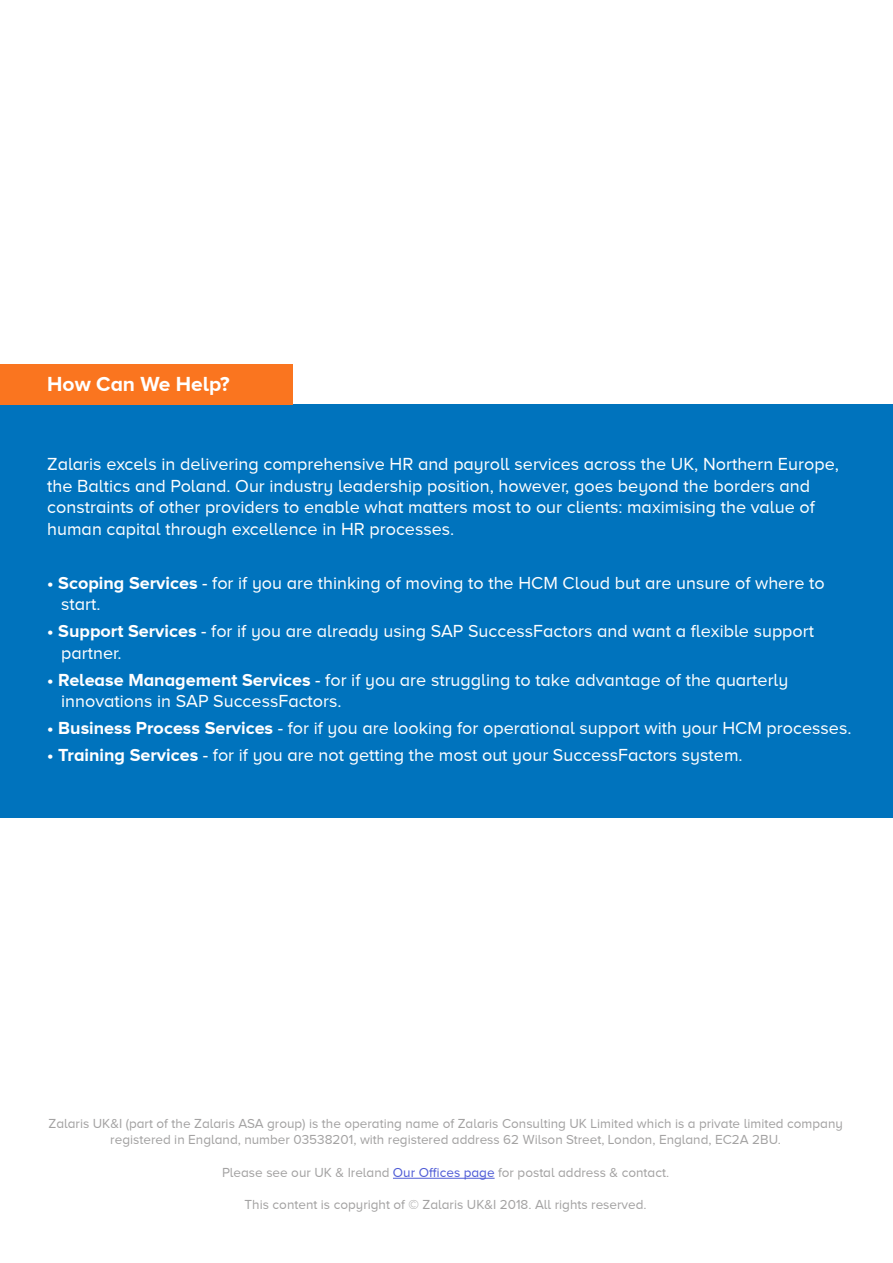
<style>
.page{position:relative;width:893px;height:1263px;background:#fff}
.page>*{position:absolute;margin:0;border:0;box-sizing:border-box;transform-origin:0 0}
.t1{font:700 21px "Proxima Nova A";color:#fff}
.t2{font:18px/21.6px "Proxima Nova A";color:#fff}
.t3{font:13.5px/16.2px "Proxima Nova A";color:#a3a2a2;text-align:center}
.s1{font-weight:700}
.s2{color:#4f5cd6}
</style>
<div class="page">
<hr style="left:393px;top:1178px;width:102px;height:1px;background:#4f5cd6">
<div style="left:0;top:404px;width:893px;height:413px;background:#0073bd"></div>
<div style="left:0;top:364px;width:293px;height:40px;background:#fa751f"></div>
<p class="t1" style="left:47px;top:372px;width:184px">How Can We Help?</p>
<p class="t2" style="left:47px;top:453px;width:793px">Zalaris excels in delivering comprehensive HR and payroll services across the UK, Northern Europe, the Baltics and Poland. Our industry leadership position, however, goes beyond the borders and constraints of other providers to enable what matters most to our clients: maximising the value of human capital through excellence in HR processes.</p>
<p class="t2" style="left:61px;top:571px;width:765px;text-indent:-14px"><span class="s1">• Scoping Services</span> - for if you are thinking of moving to the HCM Cloud but are unsure of where to start.</p>
<p class="t2" style="left:61px;top:620px;width:754px;text-indent:-14px"><span class="s1">• Support Services</span> - for if you are already using SAP SuccessFactors and want a flexible support partner.</p>
<p class="t2" style="left:61px;top:669px;width:729px;text-indent:-14px"><span class="s1">• Release Management Services</span> - for if you are struggling to take advantage of the quarterly innovations in SAP SuccessFactors.</p>
<p class="t2" style="left:47px;top:717px;width:806px"><span class="s1">• Business Process Services</span> - for if you are looking for operational support with your HCM processes.</p>
<p class="t2" style="left:47px;top:744px;width:697px"><span class="s1">• Training Services</span> - for if you are not getting the most out your SuccessFactors system.</p>
<p class="t3" style="left:49px;top:1115px;width:796px">Zalaris UK&amp;I (part of the Zalaris ASA group) is the operating name of Zalaris Consulting UK Limited which is a private limited company registered in England, number 03538201, with registered address 62 Wilson Street, London, England, EC2A 2BU.</p>
<p class="t3" style="left:222px;top:1164px;width:449px">Please see our UK &amp; Ireland <span class="s2">Our Offices page</span> for postal address &amp; contact.</p>
<p class="t3" style="left:245px;top:1196px;width:404px">This content is copyright of © Zalaris UK&amp;I 2018. All rights reserved.</p>
</div>
